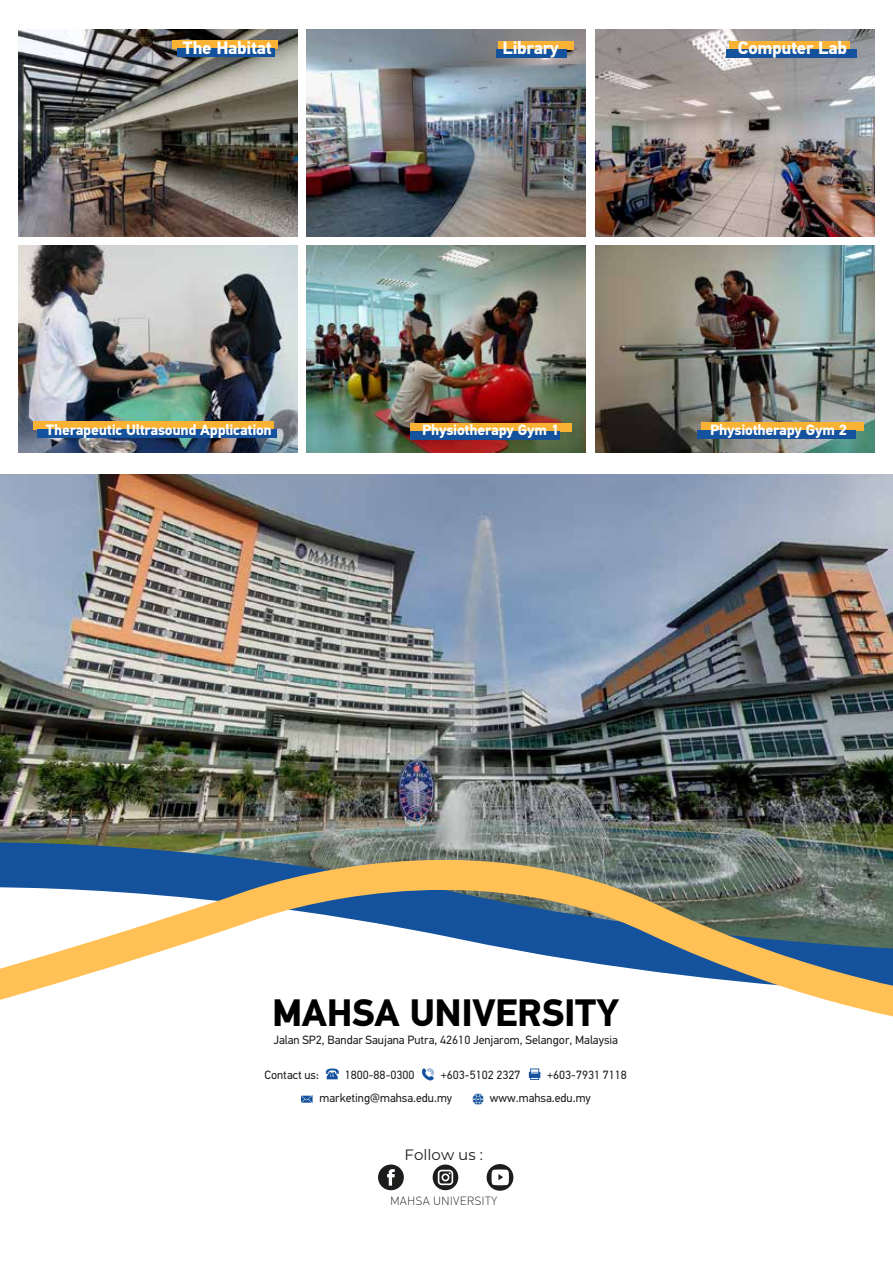
<style>
.page{position:relative;width:893px;height:1263px;background:#fff}
.page>*{position:absolute;margin:0;border:0;box-sizing:border-box;transform-origin:0 0}
.t1{font:700 38.25px "PF Din Text Universal";letter-spacing:-.01em;color:#000}
.t2{font:700 18px "PF Din Text Universal";letter-spacing:-.015em;color:#fff}
.t3{font:700 15px "PF Din Text Universal";letter-spacing:-.015em;color:#fff}
.t4{font:15px "Montserrat";color:#1d1d1b}
.t5{font:12px "PF Din Text Universal";color:#1d1d1b}
.t6{font:100 12px "PF Din Text Universal";letter-spacing:.05em;color:#1d1d1b}
</style>
<div class="page">
<img style="left:0;top:474px;width:893px;height:330px">
<svg style="left:378px;top:1164px;width:26px;height:26px"></svg>
<svg style="left:487px;top:1164px;width:26px;height:27px"></svg>
<svg style="left:433px;top:1164px;width:25px;height:26px"></svg>
<svg style="left:326px;top:1068px;width:13px;height:11px"></svg>
<svg style="left:529px;top:1068px;width:11px;height:12px"></svg>
<svg style="left:421px;top:1068px;width:13px;height:13px"></svg>
<svg style="left:472px;top:1093px;width:12px;height:12px"></svg>
<svg style="left:301px;top:1095px;width:12px;height:8px"></svg>
<img style="left:18px;top:30px;width:279px;height:207px">
<img style="left:307px;top:30px;width:279px;height:207px">
<img style="left:307px;top:246px;width:279px;height:207px">
<img style="left:596px;top:30px;width:279px;height:207px">
<img style="left:18px;top:246px;width:279px;height:207px">
<img style="left:596px;top:246px;width:279px;height:207px">
<div style="left:701px;top:422px;width:163px;height:9px;background:#f9b233"></div>
<div style="left:697px;top:430px;width:158px;height:9px;background:#15529d"></div>
<div style="left:410px;top:423px;width:162px;height:9px;background:#f9b233"></div>
<div style="left:410px;top:431px;width:149px;height:9px;background:#15529d"></div>
<div style="left:498px;top:41px;width:76px;height:9px;background:#f9b233"></div>
<div style="left:33px;top:421px;width:241px;height:9px;background:#f9b233"></div>
<div style="left:37px;top:429px;width:240px;height:9px;background:#15529d"></div>
<div style="left:496px;top:49px;width:71px;height:9px;background:#15529d"></div>
<div style="left:172px;top:40px;width:105px;height:9px;background:#f9b233"></div>
<div style="left:177px;top:48px;width:98px;height:9px;background:#15529d"></div>
<div style="left:729px;top:41px;width:121px;height:9px;background:#f9b233"></div>
<div style="left:726px;top:49px;width:131px;height:9px;background:#15529d"></div>
<svg style="left:0;top:804px;width:893px;height:213px"></svg>
<h2 class="t2" style="left:183px;top:36px;width:90px">The Habitat</h2>
<h2 class="t2" style="left:502px;top:36px;width:58px">Library</h2>
<h2 class="t2" style="left:738px;top:36px;width:111px">Computer Lab</h2>
<p class="t3" style="left:46px;top:420px;width:227px">Therapeutic Ultrasound Application</p>
<p class="t3" style="left:422px;top:420px;width:138px">Physiotherapy Gym 1</p>
<p class="t3" style="left:710px;top:420px;width:138px">Physiotherapy Gym 2</p>
<h1 class="t1" style="left:272px;top:988px;width:348px">MAHSA UNIVERSITY</h1>
<p class="t5" style="left:273px;top:1033px;width:346px">Jalan SP2, Bandar Saujana Putra, 42610 Jenjarom, Selangor, Malaysia</p>
<p class="t5" style="left:264px;top:1067px;width:56px">Contact us:</p>
<p class="t5" style="left:345px;top:1067px;width:71px">1800-88-0300</p>
<p class="t5" style="left:441px;top:1067px;width:81px">+603-5102 2327</p>
<p class="t5" style="left:547px;top:1067px;width:81px">+603-7931 7118</p>
<p class="t5" style="left:320px;top:1090px;width:134px">marketing@mahsa.edu.my</p>
<p class="t5" style="left:490px;top:1090px;width:102px">www.mahsa.edu.my</p>
<p class="t4" style="left:405px;top:1144px;width:80px">Follow us :</p>
<p class="t6" style="left:390px;top:1194px;width:108px">MAHSA UNIVERSITY</p>
</div>
